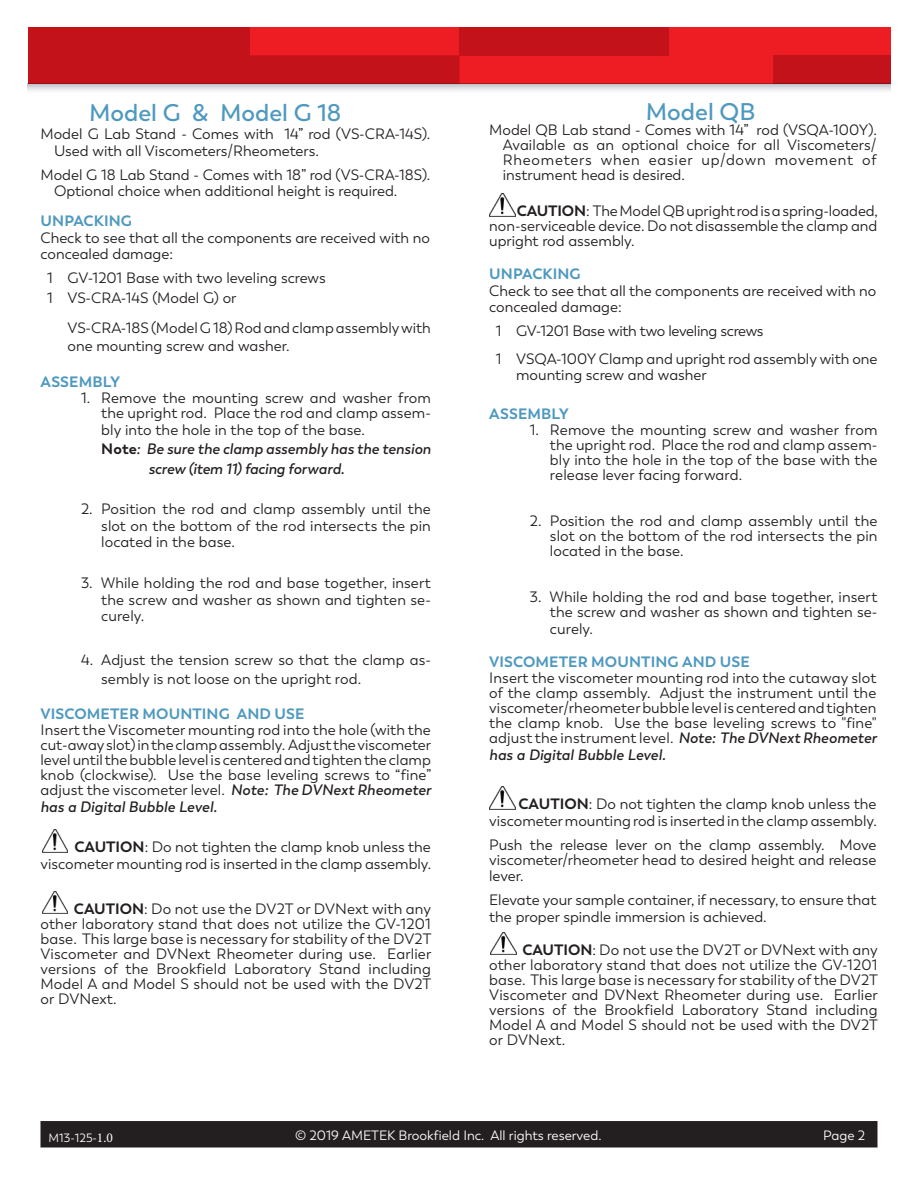
<style>
.page{position:relative;width:918px;height:1188px;background:#fff}
.page>*{position:absolute;margin:0;border:0;box-sizing:border-box;transform-origin:0 0}
.Main_Heading{font:600 24px "Trenda";color:#4f99bf}
.Main_Heading_Paragra{font:15px/15px "Trenda";color:#231f20;text-align:justify}
.Fred{font:15px/16.5px "Trenda";color:#231f20}
.Main_Heading_Note_In{font:italic 600 15px/19.5px "Trenda";letter-spacing:.005em;color:#231f20}
.Item_Indent{font:15px/16.5px "Trenda";color:#231f20}
.Main_Subheading{font:700 15px "Trenda";letter-spacing:.005em;color:#4f99bf}
.Item_Indent-2{font:15px "Trenda";letter-spacing:-.02em;color:#231f20}
.t1{font:13.5px "Trenda";color:#fff}
.t2{font:12px "Trenda";color:#fff}
.s1{font-weight:700;font-style:normal}
.s2{font-weight:600;font-style:italic}
.s3{font-weight:700}
.s4{font-family:"Minion Pro";font-size:13.5px}
</style>
<div class="page">
<div style="left:28px;top:27px;width:863px;height:57px;background:#ee1d23"></div>
<div style="left:774px;top:55px;width:117px;height:29px;background:#c4121a"></div>
<div style="left:460px;top:27px;width:209px;height:28px;background:#c4121a"></div>
<svg style="left:28px;top:27px;width:432px;height:57px"></svg>
<svg style="left:27px;top:84px;width:864px;height:7px"></svg>
<div style="left:41px;top:1122px;width:836px;height:25px;background:#231f20"></div>
<div style="left:40px;top:1121px;width:838px;height:27px;border:2px solid #231f20"></div>
<img style="left:489px;top:194px;width:26px;height:22px">
<img style="left:489px;top:787px;width:26px;height:22px">
<img style="left:491px;top:932px;width:26px;height:23px">
<img style="left:42px;top:830px;width:26px;height:22px">
<img style="left:42px;top:891px;width:26px;height:23px">
<p class="Main_Heading" style="left:89px;top:99px;width:254px">Model G &amp; Model G 18</p>
<p class="Main_Heading_Paragra" style="left:54px;top:126px;width:378px;line-height:16.5px;text-indent:-14px">Model G Lab Stand - Comes with 14” rod (VS-CRA-14S).<br>Used with all Viscometers/Rheometers.</p>
<p class="Main_Heading_Paragra" style="left:54px;top:166px;width:378px;line-height:16.5px;text-indent:-14px">Model G 18 Lab Stand - Comes with 18” rod (VS-CRA-18S).<br>Optional choice when additional height is required.</p>
<p class="Main_Subheading" style="left:41px;top:212px;width:93px">UNPACKING</p>
<p class="Fred" style="left:41px;top:229px;width:391px">Check to see that all the components are received with no concealed damage:</p>
<p class="Item_Indent" style="left:47px;top:270px;width:280px">1 GV-1201 Base with two leveling screws</p>
<p class="Main_Heading_Paragra" style="left:47px;top:291px;width:191px">1 VS-CRA-14S (Model G) or</p>
<p class="Main_Heading_Paragra" style="left:68px;top:318px;width:365px;line-height:18.8px">VS-CRA-18S (Model G 18) Rod and clamp assembly with one mounting screw and washer.</p>
<p class="Main_Subheading" style="left:40px;top:372px;width:81px">ASSEMBLY</p>
<p class="Main_Heading_Paragra" style="left:81px;top:391px;width:351px;text-align:right">1. Remove the mounting screw and washer from the upright rod. Place the rod and clamp assem-</p>
<p class="Main_Heading_Paragra" style="left:101px;top:422px;width:265px">bly into the hole in the top of the base.</p>
<p class="Main_Heading_Note_In" style="left:148px;top:439px;width:284px;text-indent:-47px"><span class="s1">Note</span>: Be sure the clamp assembly has the tension screw (item 11) facing forward.</p>
<p class="Main_Heading_Paragra" style="left:101px;top:501px;width:331px;line-height:16.5px;text-indent:-20px">2. Position the rod and clamp assembly until the slot on the bottom of the rod intersects the pin located in the base.</p>
<p class="Main_Heading_Paragra" style="left:101px;top:575px;width:331px;line-height:16.5px;text-indent:-20px">3. While holding the rod and base together, insert the screw and washer as shown and tighten se&shy;curely.</p>
<p class="Main_Heading_Paragra" style="left:101px;top:650px;width:331px;line-height:19.5px;text-indent:-20px">4. Adjust the tension screw so that the clamp as&shy;sembly is not loose on the upright rod.</p>
<p class="Main_Subheading" style="left:40px;top:704px;width:266px">VISCOMETER MOUNTING AND USE</p>
<p class="Main_Heading_Paragra" style="left:40px;top:723px;width:392px">Insert the Viscometer mounting rod into the hole (with the cut-away slot) in the clamp assembly. Adjust the viscometer level until the bubble level is centered and tighten the clamp knob (clockwise). Use the base leveling screws to “fine” adjust the viscometer level. <span class="s2">Note: The DVNext Rheometer</span></p>
<p class="Main_Heading_Note_In" style="left:40px;top:797px;width:178px">has a Digital Bubble Level.</p>
<p class="Main_Heading_Paragra" style="left:40px;top:839px;width:392px;line-height:16.5px;text-align:right"><span class="s3">CAUTION</span>: Do not tighten the clamp knob unless the viscometer mounting rod is inserted in the clamp assembly.</p>
<p class="Main_Heading_Paragra" style="left:40px;top:901px;width:392px;text-indent:33px"><span class="s3">CAUTION</span>: Do not use the DV2T or DVNext with any other laboratory stand that does not utilize the GV-1201 base. This large base is necessary for stability of the DV2T Viscometer and DVNext Rheometer during use. Earlier versions of the Brookfield Laboratory Stand including Model A and Model S should not be used with the DV2T or DVNext.</p>
<p class="Main_Heading" style="left:646px;top:97px;width:111px">Model QB</p>
<p class="Main_Heading_Paragra" style="left:503px;top:123px;width:376px;text-indent:-14px">Model QB Lab stand - Comes with 14” rod (VSQA-100Y).<br>Available as an optional choice for all Viscometers/ Rheometers when easier up/down movement of instrument head is desired.</p>
<p class="Main_Heading_Paragra" style="left:489px;top:204px;width:390px;text-indent:28px"><span class="s3">CAUTION</span>: The Model QB upright rod is a spring-loaded, non-serviceable device. Do not disassemble the clamp and upright rod assembly.</p>
<p class="Main_Subheading" style="left:489px;top:265px;width:93px">UNPACKING</p>
<p class="Fred" style="left:489px;top:283px;width:389px">Check to see that all the components are received with no concealed damage:</p>
<p class="Item_Indent-2" style="left:496px;top:323px;width:269px">1 GV-1201 Base with two leveling screws</p>
<p class="Item_Indent" style="left:516px;top:351px;width:363px;text-indent:-20px">1 VSQA-100Y Clamp and upright rod assembly with one mounting screw and washer</p>
<p class="Main_Subheading" style="left:489px;top:404px;width:81px">ASSEMBLY</p>
<p class="Main_Heading_Paragra" style="left:550px;top:423px;width:329px;text-indent:-20px">1. Remove the mounting screw and washer from the upright rod. Place the rod and clamp assem&shy;bly into the hole in the top of the base with the release lever facing forward.</p>
<p class="Main_Heading_Paragra" style="left:550px;top:514px;width:329px;text-indent:-20px">2. Position the rod and clamp assembly until the slot on the bottom of the rod intersects the pin located in the base.</p>
<p class="Main_Heading_Paragra" style="left:530px;top:590px;width:349px;text-align:right">3. While holding the rod and base together, insert the screw and washer as shown and tighten se-</p>
<p class="Main_Heading_Paragra" style="left:550px;top:621px;width:45px">curely.</p>
<p class="Main_Subheading" style="left:489px;top:652px;width:262px">VISCOMETER MOUNTING AND USE</p>
<p class="Main_Heading_Paragra" style="left:489px;top:671px;width:389px">Insert the viscometer mounting rod into the cutaway slot of the clamp assembly. Adjust the instrument until the viscometer/rheometer bubble level is centered and tighten the clamp knob. Use the base leveling screws to "fine" adjust the instrument level. <span class="s2">Note: The DVNext Rheometer</span></p>
<p class="Main_Heading_Note_In" style="left:489px;top:745px;width:178px">has a Digital Bubble Level.</p>
<p class="Main_Heading_Paragra" style="left:489px;top:796px;width:389px;line-height:16.5px;text-align:right"><span class="s3">CAUTION</span>: Do not tighten the clamp knob unless the viscometer mounting rod is inserted in the clamp assembly.</p>
<p class="Main_Heading_Paragra" style="left:489px;top:837px;width:389px">Push the release lever on the clamp assembly. Move viscometer/rheometer head to desired height and release</p>
<p class="Main_Heading_Paragra" style="left:489px;top:869px;width:36px">lever.</p>
<p class="Main_Heading_Paragra" style="left:489px;top:892px;width:389px;line-height:16.5px">Elevate your sample container, if necessary, to ensure that the proper spindle immersion is achieved.</p>
<p class="Main_Heading_Paragra" style="left:489px;top:942px;width:390px;text-indent:33px"><span class="s3">CAUTION</span>: Do not use the DV2T or DVNext with any other laboratory stand that does not utilize the GV-1201 base. This large base is necessary for stability of the DV2T Viscometer and DVNext Rheometer during use. Earlier versions of the Brookfield Laboratory Stand including Model A and Model S should not be used with the DV2T or DVNext.</p>
<p class="t1" style="left:295px;top:1127px;width:308px">© 2019 AMETEK Brookfield Inc. All rights reserved.</p>
<p class="t2" style="left:49px;top:1130px;width:66px">M13-125-<span class="s4">1.0</span></p>
<p class="t1" style="left:823px;top:1128px;width:44px">Page 2</p>
</div>
